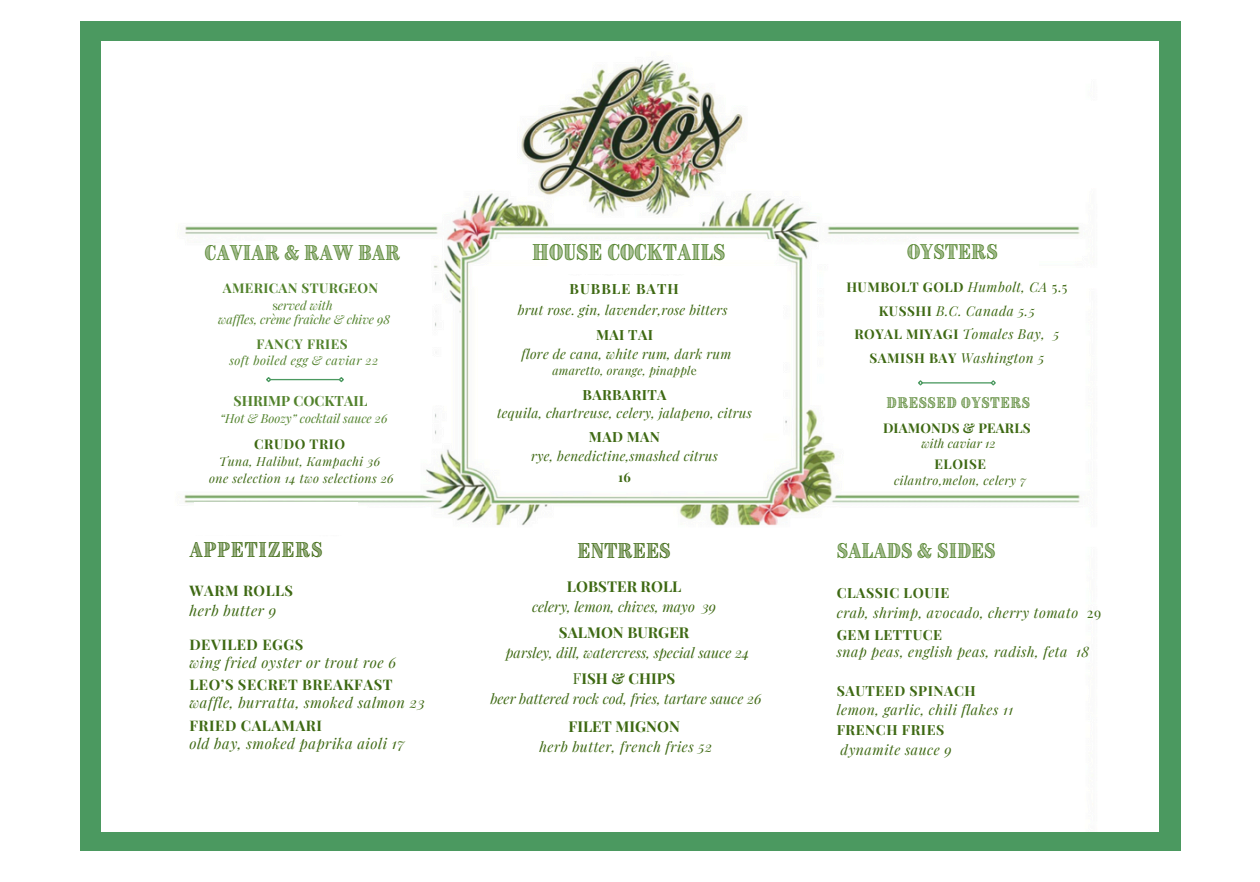
<style>
.page{position:relative;width:1260px;height:882px;background:#fff}
.page>*{position:absolute;margin:0;border:0;box-sizing:border-box;transform-origin:0 0}
.t1{font:19.43px "Brim Narrow Combined 1";color:#52822c}
.t2{font:18.2px "Brim Narrow Combined 1";color:#52822c}
.t3{font:18.2px "Brim Narrow Combined 1";letter-spacing:.035em;color:#3e6913}
.t4{font:18.2px "Brim Narrow Combined 1";color:#3e6913}
.t5{font:700 15.05px "Playfair Display";color:#3e6913}
.t6{font:italic 14.7px "Playfair Display";letter-spacing:.035em;color:#3e6913}
.t7{font:700 14.7px "Playfair Display";letter-spacing:.035em;color:#3e6913}
.t8{font:italic 14.17px "Playfair Display";color:#3e6913}
.t9{font:italic 14.17px "Playfair Display";letter-spacing:.035em;color:#3e6913}
.t10{font:700 14.17px "Playfair Display";letter-spacing:.02em;color:#3e6913}
.t11{font:700 14.17px "Playfair Display";color:#52822c}
.t12{font:700 14.17px "Playfair Display";letter-spacing:.075em;color:#3e6913}
.t13{font:italic 14px/17.2px "Playfair Display";letter-spacing:.035em;color:#3e6913}
.t14{font:700 14px "Playfair Display";letter-spacing:.035em;color:#3e6913}
.t15{font:14px "Playfair Display";color:#3e6913}
.t16{font:italic 13.47px/23.6px "Playfair Display";letter-spacing:.02em;color:#3e6913;text-align:center}
.t17{font:700 13.47px "Playfair Display";letter-spacing:.025em;color:#3e6913}
.t18{font:700 13.47px "Playfair Display";letter-spacing:.025em;color:#52822c}
.t19{font:13.12px "Brim Narrow Combined 1";letter-spacing:.035em;color:#52822c}
.t20{font:700 13.12px "Playfair Display";color:#3e6913}
.t21{font:italic 12.25px "Playfair Display";letter-spacing:.035em;color:#3e6913}
.t22{font:italic 12.25px "Playfair Display";color:#52822c}
.t23{font:italic 12.25px "Playfair Display";letter-spacing:.035em;color:#52822c}
.t24{font:italic 12.25px "Playfair Display";letter-spacing:.01em;color:#3e6913}
.t25{font:italic 11.9px "Playfair Display";letter-spacing:.02em;color:#3e6913}
.s1{font-style:normal}
.s2{font-weight:700;font-style:normal}
.s3{font-weight:400}
</style>
<div class="page">
<div style="left:80px;top:21px;width:1100px;height:829px;background:#4b9960"></div>
<div style="left:102px;top:42px;width:1056px;height:790px;background:#fff"></div>
<div style="left:316px;top:667px;width:159px;height:18px;background:#fff"></div>
<div style="left:547px;top:241px;width:164px;height:32px;background:#fff"></div>
<div style="left:875px;top:248px;width:164px;height:25px;background:#fff"></div>
<div style="left:232px;top:241px;width:163px;height:32px;background:#fff"></div>
<div style="left:194px;top:503px;width:164px;height:32px;background:#fff"></div>
<div style="left:180px;top:717px;width:164px;height:40px;background:#fff"></div>
<hr style="left:270px;top:379px;width:70px;height:1px;background:#4b9960">
<svg style="left:265px;top:376px;width:7px;height:7px"></svg>
<svg style="left:338px;top:376px;width:7px;height:7px"></svg>
<hr style="left:922px;top:382px;width:70px;height:2px;background:#4b9960">
<svg style="left:917px;top:379px;width:7px;height:8px"></svg>
<svg style="left:989px;top:379px;width:8px;height:8px"></svg>
<h6 class="t2" style="left:205px;top:240px;width:197px">CAVIAR &amp; RAW BAR</h6>
<h1 class="t2" style="left:907px;top:239px;width:92px">OYSTERS</h1>
<h6 class="t1" style="left:532px;top:239px;width:195px">HOUSE COCKTAILS</h6>
<h3 class="t12" style="left:569px;top:279px;width:111px">BUBBLE BATH</h3>
<h6 class="t16" style="left:518px;top:298px;width:211px">brut rose. gin, lavender,rose bitters</h6>
<h3 class="t10" style="left:596px;top:324px;width:58px">MAI TAI</h3>
<h6 class="t16" style="left:522px;top:342px;width:211px">flore de cana, white rum, dark rum</h6>
<h6 class="t25" style="left:552px;top:362px;width:146px">amaretto, orange, pinappl<span class="s1">e</span></h6>
<h2 class="t10" style="left:583px;top:385px;width:85px">BARBARITA</h2>
<h6 class="t16" style="left:497px;top:401px;width:256px">tequila, chartreuse, celery, jalapeno, citrus</h6>
<h6 class="t10" style="left:589px;top:427px;width:73px">MAD MAN</h6>
<h6 class="t16" style="left:531px;top:444px;width:188px">rye, benedictine,smashed citrus</h6>
<h6 class="t20" style="left:618px;top:468px;width:14px">16</h6>
<h1 class="t16" style="left:846px;top:275px;width:222px"><span class="s2">HUMBOLT GOLD</span> Humbolt, CA <span class="s1">5.5<br></span><span class="s2">KUSSHI</span> B.C. Canada 5.5<br><span class="s2">ROYAL MIYAGI</span> Tomales Bay, 5<br><span class="s2">SAMISH BAY</span> Washington 5</h1>
<p class="t18" style="left:223px;top:279px;width:157px">AMERICAN STURGEON</p>
<p class="t22" style="left:272px;top:297px;width:62px"><span class="s1">s</span>erved with</p>
<p class="t22" style="left:218px;top:311px;width:174px">waffles, crème fraîche &amp; chive 98</p>
<p class="t18" style="left:256px;top:334px;width:93px">FANCY FRIES</p>
<p class="t23" style="left:229px;top:351px;width:150px">soft boiled egg &amp; caviar 22</p>
<p class="t11" style="left:233px;top:390px;width:135px">SHRIMP COCKTAIL</p>
<h3 class="t22" style="left:220px;top:410px;width:169px">“Hot &amp; Boozy” cocktail sauce 26</h3>
<h4 class="t19" style="left:887px;top:394px;width:145px">DRESSED OYSTERS</h4>
<h6 class="t17" style="left:883px;top:418px;width:149px">DIAMONDS &amp; PEARLS</h6>
<h6 class="t24" style="left:921px;top:435px;width:76px">with caviar 12</h6>
<p class="t17" style="left:935px;top:454px;width:53px">ELOISE</p>
<p class="t21" style="left:894px;top:471px;width:133px">cilantro,melon, celery 7</p>
<h2 class="t17" style="left:254px;top:434px;width:92px">CRUDO TRIO</h2>
<h3 class="t21" style="left:219px;top:453px;width:163px">Tuna, Halibut, Kampachi 36</h3>
<p class="t21" style="left:209px;top:470px;width:186px">one selection 14 two selections 26</p>
<h1 class="t3" style="left:189px;top:538px;width:135px">APPETIZERS</h1>
<h3 class="t7" style="left:189px;top:581px;width:105px">WARM ROLLS</h3>
<h6 class="t6" style="left:189px;top:600px;width:88px">herb butter 9</h6>
<h3 class="t7" style="left:189px;top:634px;width:115px">DEVILED EGGS</h3>
<h6 class="t6" style="left:189px;top:652px;width:208px">wing fried oyster or trout roe 6</h6>
<h3 class="t7" style="left:189px;top:674px;width:205px">LEO’S SECRET BREAKFAST</h3>
<h6 class="t6" style="left:189px;top:692px;width:237px">waffle, burratta, smoked salmon 23</h6>
<h3 class="t7" style="left:189px;top:715px;width:134px">FRIED CALAMARI</h3>
<h6 class="t6" style="left:189px;top:733px;width:217px">old bay, smoked paprika aioli 17</h6>
<h6 class="t4" style="left:578px;top:538px;width:95px">ENTREES</h6>
<h5 class="t5" style="left:567px;top:575px;width:116px">LOBSTER ROLL</h5>
<h5 class="t8" style="left:532px;top:597px;width:186px">celery, lemon, chives, mayo 39</h5>
<h2 class="t5" style="left:559px;top:621px;width:132px">SALMON BURGER</h2>
<h3 class="t8" style="left:506px;top:643px;width:245px">parsley, dill, watercress, special sauce 24</h3>
<h3 class="t5" style="left:573px;top:667px;width:104px"><span class="s3">F</span>ISH &amp; CHIPS</h3>
<h6 class="t8" style="left:490px;top:689px;width:273px">beer battered rock cod, fries, tartare sauce 26</h6>
<h6 class="t5" style="left:568px;top:715px;width:113px">FILET MIGNON</h6>
<h3 class="t9" style="left:540px;top:737px;width:174px">herb butter, french fries 52</h3>
<p class="t2" style="left:837px;top:538px;width:161px">SALADS &amp; SIDES</p>
<h3 class="t14" style="left:837px;top:583px;width:114px">CLASSIC LOUIE</h3>
<h6 class="t13" style="left:837px;top:603px;width:243px">crab, shrimp, avocado, cherry tomato</h6>
<h3 class="t15" style="left:1087px;top:603px;width:16px">29</h3>
<h3 class="t13" style="left:837px;top:625px;width:232px"><span class="s2">GEM LETTUCE<br></span>snap peas, english peas, radish, feta</h3>
<h6 class="t13" style="left:1076px;top:642px;width:14px">18</h6>
<h6 class="t14" style="left:837px;top:681px;width:141px">SAUTEED SPINACH</h6>
<h3 class="t13" style="left:837px;top:701px;width:178px">lemon, garlic, chili flakes 11</h3>
<h6 class="t14" style="left:837px;top:720px;width:109px">FRENCH FRIES</h6>
<h3 class="t13" style="left:841px;top:740px;width:113px">dynamite sauce 9</h3>
</div>
